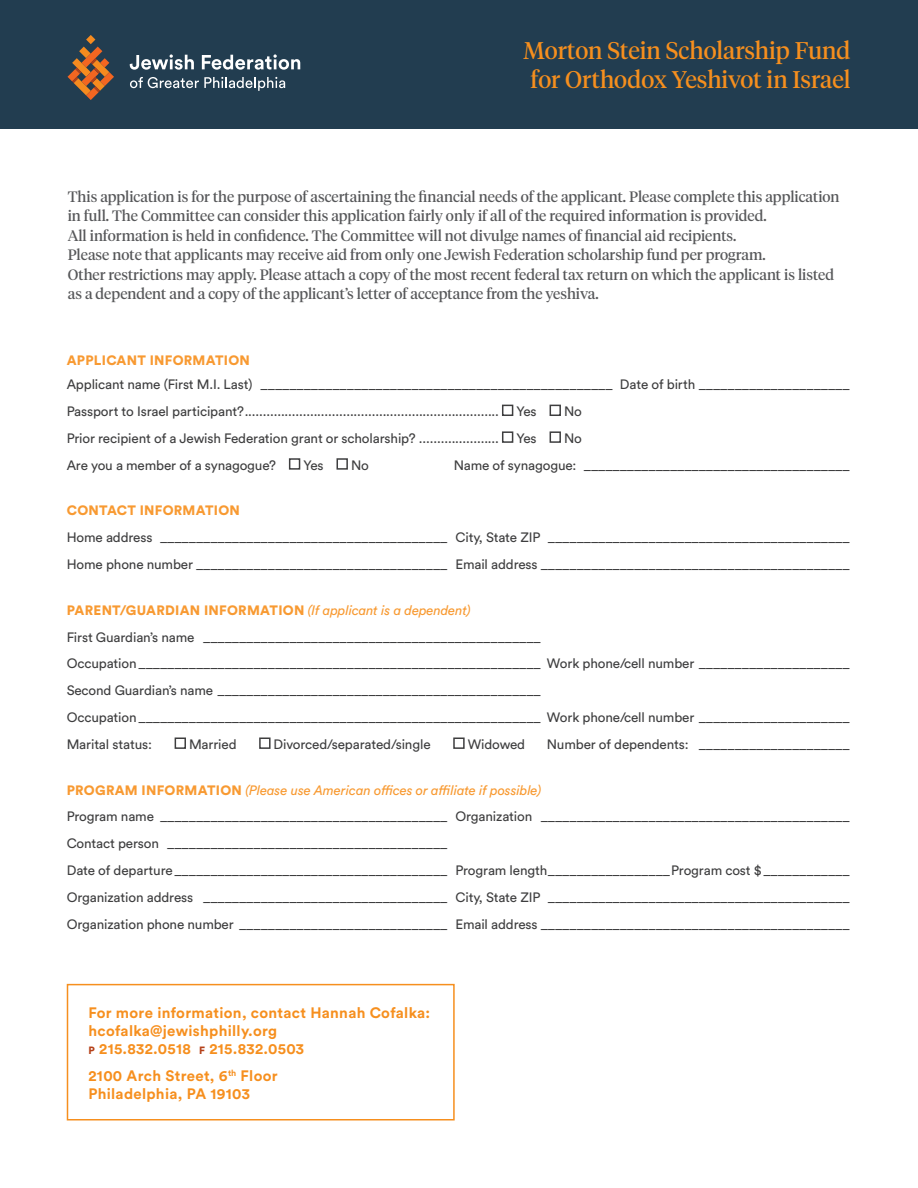
<style>
.page{position:relative;width:918px;height:1188px;background:#fff}
.page>*{position:absolute;margin:0;border:0;box-sizing:border-box;transform-origin:0 0}
.t1{font:24px/28.8px "Tiempos Headline";color:#f68f1e;text-align:center}
.t2{font:15px/19.5px "Tiempos Headline";color:#57585a}
.t3{font:700 15px/18px "Circular Pro";letter-spacing:.02em;color:#f68f1e}
.t4{font:13.5px/26.8px "Circular Pro";letter-spacing:-.01em;color:#3e3e3f}
.t5{font:900 13.5px "Circular Pro";letter-spacing:.02em;color:#f89a32}
.s1{font-weight:900;color:#f89a32}
.s2{font-style:italic;color:#f89a32}
.s3{font-weight:900;font-size:10.5px;color:#b44018}
</style>
<div class="page">
<div style="left:0;top:0;width:918px;height:129px;background:#223d50"></div>
<svg style="left:130px;top:54px;width:64px;height:16px"></svg>
<svg style="left:202px;top:54px;width:98px;height:16px"></svg>
<svg style="left:130px;top:77px;width:155px;height:14px"></svg>
<svg style="left:68px;top:35px;width:46px;height:65px"></svg>
<div style="left:502px;top:405px;width:11px;height:11px;border:2px solid #3e3e3f"></div>
<div style="left:550px;top:405px;width:11px;height:11px;border:2px solid #3e3e3f"></div>
<div style="left:502px;top:431px;width:11px;height:12px;border:2px solid #3e3e3f"></div>
<div style="left:550px;top:431px;width:11px;height:12px;border:2px solid #3e3e3f"></div>
<div style="left:289px;top:458px;width:11px;height:12px;border:2px solid #3e3e3f"></div>
<div style="left:337px;top:458px;width:11px;height:12px;border:2px solid #3e3e3f"></div>
<div style="left:175px;top:738px;width:11px;height:11px;border:2px solid #3e3e3f"></div>
<div style="left:259px;top:738px;width:12px;height:11px;border:2px solid #3e3e3f"></div>
<div style="left:453px;top:738px;width:12px;height:11px;border:2px solid #3e3e3f"></div>
<div style="left:67px;top:984px;width:388px;height:136px;border:2px solid #f68f1e"></div>
<h1 class="t1" style="left:523px;top:35px;width:329px">Morton Stein Scholarship Fund for Orthodox Yeshivot in Israel</h1>
<p class="t2" style="left:68px;top:186px;width:773px">This application is for the purpose of ascertaining the financial needs of the applicant. Please complete this application in full. The Committee can consider this application fairly only if all of the required information is provided.<br>All information is held in confidence. The Committee will not divulge names of financial aid recipients.<br>Please note that applicants may receive aid from only one Jewish Federation scholarship fund per program.<br>Other restrictions may apply. Please attach a copy of the most recent federal tax return on which the applicant is listed as a dependent and a copy of the applicant’s letter of acceptance from the yeshiva.</p>
<p class="t5" style="left:67px;top:351px;width:185px">APPLICANT INFORMATION</p>
<p class="t4" style="left:67px;top:370px;width:784px">Applicant name (First M.I. Last) _________________________________________________ Date of birth _____________________<br>Passport to Israel participant?......................................................................</p>
<p class="t4" style="left:516px;top:397px;width:22px">Yes</p>
<p class="t4" style="left:564px;top:397px;width:19px">No</p>
<p class="t4" style="left:67px;top:424px;width:434px">Prior recipient of a Jewish Federation grant or scholarship? ......................</p>
<p class="t4" style="left:516px;top:424px;width:22px">Yes</p>
<p class="t4" style="left:564px;top:424px;width:19px">No</p>
<p class="t4" style="left:67px;top:451px;width:211px">Are you a member of a synagogue?</p>
<p class="t4" style="left:303px;top:451px;width:22px">Yes</p>
<p class="t4" style="left:351px;top:451px;width:19px">No</p>
<p class="t4" style="left:454px;top:451px;width:397px">Name of synagogue: _____________________________________</p>
<p class="t5" style="left:67px;top:501px;width:175px">CONTACT INFORMATION</p>
<p class="t4" style="left:67px;top:523px;width:784px">Home address ________________________________________ City, State ZIP __________________________________________<br>Home phone number ___________________________________ Email address ___________________________________________</p>
<p class="t4" style="left:67px;top:596px;width:784px"><span class="s1">PARENT/GUARDIAN INFORMATION</span> <span class="s2">(If applicant is a dependent)<br></span>First Guardian’s name _______________________________________________ Occupation________________________________________________________ Work phone/cell number _____________________ Second Guardian’s name _____________________________________________ Occupation________________________________________________________ Work phone/cell number _____________________ Marital status:</p>
<p class="t4" style="left:189px;top:730px;width:49px">Married</p>
<p class="t4" style="left:274px;top:730px;width:159px">Divorced/separated/single</p>
<p class="t4" style="left:468px;top:730px;width:59px">Widowed</p>
<p class="t4" style="left:547px;top:730px;width:304px">Number of dependents: _____________________</p>
<p class="t4" style="left:67px;top:776px;width:784px"><span class="s1">PROGRAM INFORMATION</span> <span class="s2">(Please use American offices or affiliate if possible)<br></span>Program name ________________________________________ Organization ___________________________________________ Contact person _______________________________________<br>Date of departure______________________________________ Program length_________________Program cost $____________ Organization address __________________________________ City, State ZIP __________________________________________ Organization phone number _____________________________ Email address ___________________________________________</p>
<p class="t3" style="left:88px;top:1003px;width:343px">For more information, contact Hannah Cofalka: hcofalka@jewishphilly.org<br><span class="s3">p</span> 215.832.0518 <span class="s3">f</span> 215.832.0503</p>
<p class="t3" style="left:88px;top:1066px;width:191px">2100 Arch Street, 6<sup>th</sup> Floor<br>Philadelphia, PA 19103</p>
</div>
